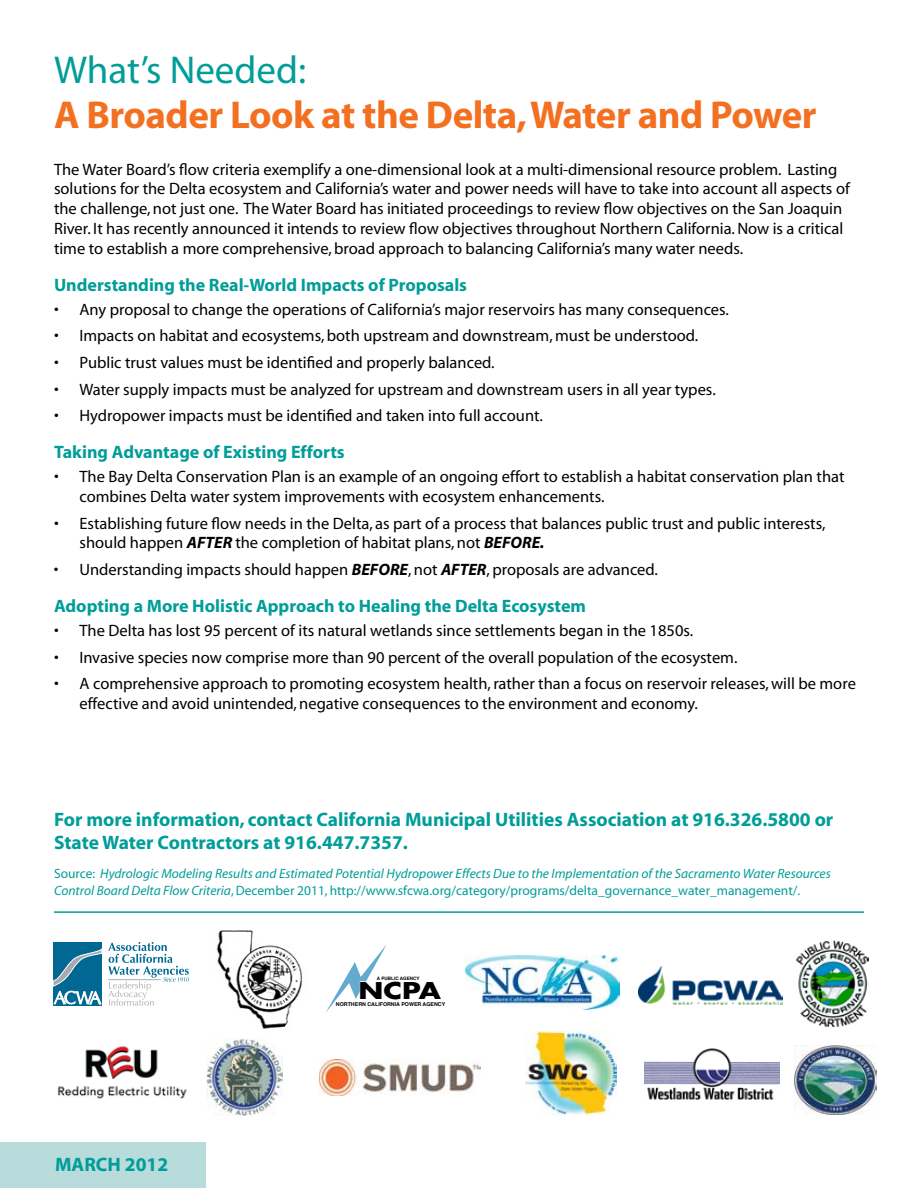
<style>
.page{position:relative;width:918px;height:1188px;background:#fff}
.page>*{position:absolute;margin:0;border:0;box-sizing:border-box;transform-origin:0 0}
.t1{font:700 39px "Myriad";letter-spacing:-.015em;color:#f37021}
.t2{font:39px "Myriad";color:#009d99}
.t3{font:700 22.5px "Futura";color:#000;scale:1.26 1}
.t4{font:700 19.5px/23.4px "Myriad";color:#009d99}
.t5{font:700 18px "Myriad";color:#009d99}
.t6{font:16.5px/19.8px "Myriad";color:#000}
.t7{font:italic 13.5px/16.2px "Myriad";color:#009d99}
.t8{font:700 5.25px "Helvetica";color:#000}
.t9{font:700 4.65px "Helvetica";color:#000}
.s1{font-weight:700;font-style:italic}
.s2{font-style:normal}
</style>
<div class="page">
<svg style="left:108px;top:942px;width:81px;height:64px"></svg>
<div style="left:53px;top:942px;width:49px;height:64px;background:#006892"></div>
<hr style="left:108px;top:979px;width:53px;height:1px;background:#a7a9ac">
<svg style="left:53px;top:948px;width:49px;height:56px"></svg>
<img style="left:794px;top:1046px;width:83px;height:69px">
<img style="left:796px;top:940px;width:72px;height:86px">
<img style="left:206px;top:1039px;width:77px;height:77px">
<hr style="left:54px;top:911px;width:810px;height:2px;background:#009d99">
<img style="left:466px;top:955px;width:154px;height:55px">
<img style="left:645px;top:1048px;width:135px;height:52px">
<img style="left:526px;top:1031px;width:91px;height:84px">
<img style="left:320px;top:1060px;width:160px;height:36px">
<img style="left:638px;top:966px;width:145px;height:39px">
<img style="left:216px;top:930px;width:86px;height:99px">
<img style="left:57px;top:1046px;width:130px;height:53px">
<div style="left:0;top:1143px;width:205px;height:45px;background:#b8dbdb"></div>
<svg style="left:325px;top:944px;width:62px;height:69px"></svg>
<h1 class="t2" style="left:54px;top:51px;width:254px">What’s Needed:</h1>
<h1 class="t1" style="left:54px;top:95px;width:764px">A Broader Look at the Delta, Water and Power</h1>
<p class="t6" style="left:54px;top:160px;width:797px">The Water Board’s flow criteria exemplify a one-dimensional look at a multi-dimensional resource problem. Lasting solutions for the Delta ecosystem and California’s water and power needs will have to take into account all aspects of the challenge, not just one. The Water Board has initiated proceedings to review flow objectives on the San Joaquin River. It has recently announced it intends to review flow objectives throughout Northern California. Now is a critical time to establish a more comprehensive, broad approach to balancing California’s many water needs.</p>
<p class="t5" style="left:54px;top:275px;width:415px">Understanding the Real-World Impacts of Proposals</p>
<p class="t6" style="left:54px;top:300px;width:677px">• Any proposal to change the operations of California’s major reservoirs has many consequences.</p>
<p class="t6" style="left:54px;top:327px;width:646px">• Impacts on habitat and ecosystems, both upstream and downstream, must be understood.</p>
<p class="t6" style="left:54px;top:353px;width:442px">• Public trust values must be identified and properly balanced.</p>
<p class="t6" style="left:54px;top:380px;width:663px">• Water supply impacts must be analyzed for upstream and downstream users in all year types.</p>
<p class="t6" style="left:54px;top:406px;width:490px">• Hydropower impacts must be identified and taken into full account.</p>
<p class="t5" style="left:54px;top:443px;width:292px">Taking Advantage of Existing Efforts</p>
<p class="t6" style="left:79px;top:468px;width:767px;text-indent:-25px">• The Bay Delta Conservation Plan is an example of an ongoing effort to establish a habitat conservation plan that combines Delta water system improvements with ecosystem enhancements.</p>
<p class="t6" style="left:79px;top:514px;width:747px;text-indent:-25px">• Establishing future flow needs in the Delta, as part of a process that balances public trust and public interests, should happen <span class="s1">AFTER</span> the completion of habitat plans, not <span class="s1">BEFORE.</span></p>
<p class="t6" style="left:54px;top:560px;width:605px">• Understanding impacts should happen <span class="s1">BEFORE</span>, not <span class="s1">AFTER</span>, proposals are advanced.</p>
<p class="t5" style="left:54px;top:597px;width:533px">Adopting a More Holistic Approach to Healing the Delta Ecosystem</p>
<p class="t6" style="left:54px;top:621px;width:641px">• The Delta has lost 95 percent of its natural wetlands since settlements began in the 1850s.</p>
<p class="t6" style="left:54px;top:648px;width:685px">• Invasive species now comprise more than 90 percent of the overall population of the ecosystem.</p>
<p class="t6" style="left:79px;top:674px;width:778px;text-indent:-25px">• A comprehensive approach to promoting ecosystem health,rather than a focus on reservoir releases,will be more effective and avoid unintended, negative consequences to the environment and economy.</p>
<p class="t4" style="left:54px;top:808px;width:781px">For more information, contact California Municipal Utilities Association at 916.326.5800 or<br>State Water Contractors at 916.447.7357.</p>
<p class="t7" style="left:54px;top:866px;width:778px"><span class="s2">Source:</span> Hydrologic Modeling Results and Estimated Potential Hydropower Effects Due to the Implementation of the Sacramento Water Resources<br>Control Board Delta Flow Criteria<span class="s2">, December 2011, http://www.sfcwa.org/category/programs/delta_governance_water_management/.</span></p>
<p class="t4" style="left:55px;top:1154px;width:115px">MARCH 2012</p>
<p class="t9" style="left:377px;top:974px;width:44px">A PUBLIC AGENCY</p>
<p class="t8" style="left:336px;top:1000px;width:111px">NORTHERN CALIFORNIA POWER AGENCY</p>
<h2 class="t3" style="left:359px;top:975px;width:67px">NCPA</h2>
</div>
